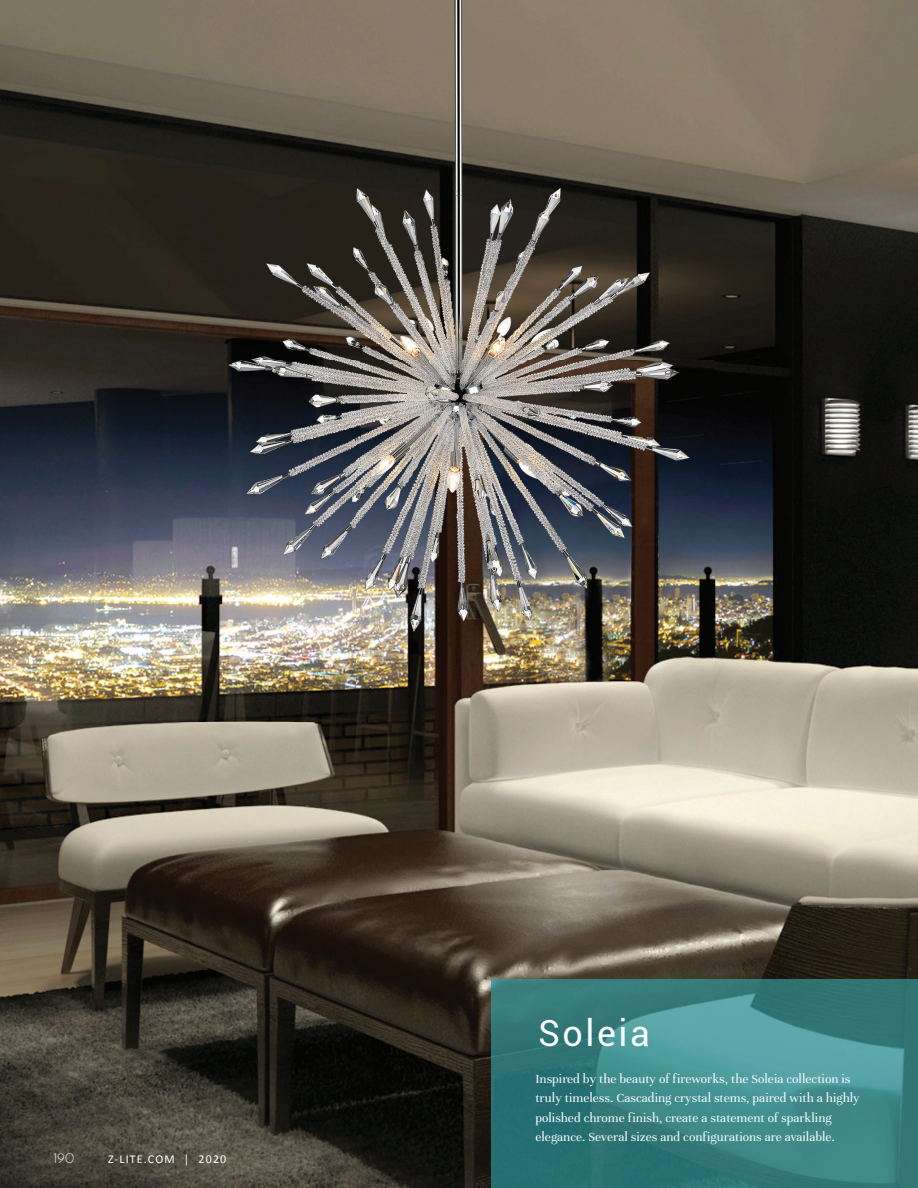
<style>
.page{position:relative;width:918px;height:1188px;background:#fff}
.page>*{position:absolute;margin:0;border:0;box-sizing:border-box;transform-origin:0 0}
.t1{font:36px "Roboto";letter-spacing:.07em;color:#f7fcfe}
.t2{font:300 15px "Josefin Sans Std";color:#fff}
.t3{font:13.5px/19.5px "Unna";color:#f3fafe}
.t4{font:12px "Calibri";letter-spacing:.1em;color:#fff}
</style>
<div class="page">
<img style="left:0;top:0;width:714px;height:723px">
<img style="left:714px;top:0;width:204px;height:980px">
<img style="left:0;top:723px;width:357px;height:465px">
<img style="left:357px;top:723px;width:357px;height:257px">
<img style="left:357px;top:980px;width:561px;height:208px">
<img style="left:54px;top:1154px;width:20px;height:9px">
<img style="left:108px;top:1155px;width:118px;height:11px">
<p class="t2" style="left:53px;top:1148px;width:22px">190</p>
<p class="t4" style="left:108px;top:1152px;width:120px">Z-LITE.COM | 2020</p>
<h1 class="t1" style="left:538px;top:1008px;width:113px">Soleia</h1>
<p class="t3" style="left:535px;top:1069px;width:326px">Inspired by the beauty of fireworks, the Soleia collection is truly timeless. Cascading crystal stems, paired with a highly polished chrome finish, create a statement of sparkling elegance. Several sizes and configurations are available.</p>
</div>
